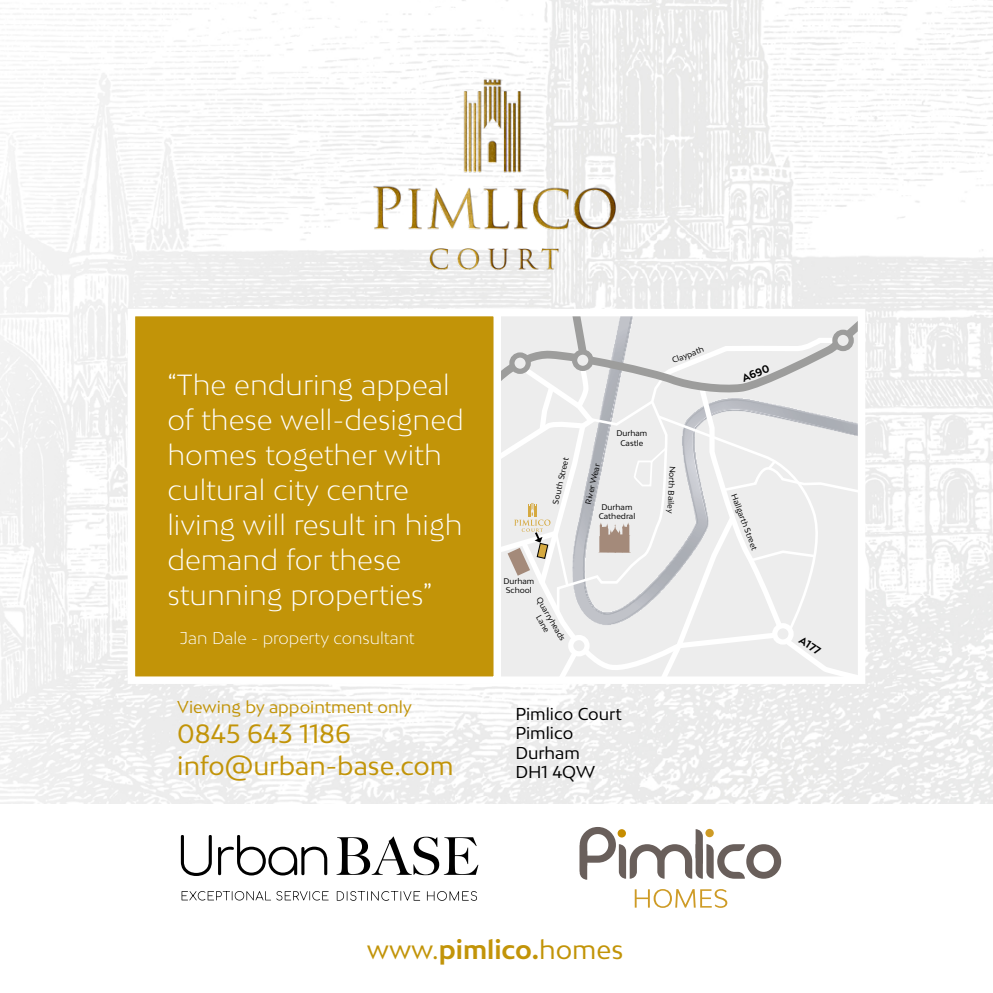
<style>
.page{position:relative;width:993px;height:993px;background:#fff}
.page>*{position:absolute;margin:0;border:0;box-sizing:border-box;transform-origin:0 0}
.t1{font:300 27.5px/35px "Bw Mitga";color:#fff}
.t2{font:25.38px "Bw Mitga";color:#c29408}
.t3{font:25px/32.4px "Bw Mitga";color:#c29408}
.t4{font:16.25px/19.5px "Bw Mitga";color:#000}
.t5{font:16.25px "Bw Mitga";color:#c29408}
.t6{font:300 16.12px "Bw Mitga";color:#fff}
.t7{font:700 10.38px "Bw Mitga";color:#000}
.t8{font:7.75px/9.4px "Bw Mitga";color:#000;text-align:center}
.s1{font-weight:700}
</style>
<div class="page">
<img style="left:0;top:0;width:992px;height:803px">
<svg style="left:501px;top:318px;width:355px;height:356px"></svg>
<div style="left:492px;top:309px;width:373px;height:374px;border:8px solid #fff"></div>
<div style="left:128px;top:309px;width:373px;height:374px;background:#c29408;border:8px solid #fff"></div>
<svg style="left:181px;top:835px;width:31px;height:40px"></svg>
<svg style="left:218px;top:835px;width:109px;height:40px"></svg>
<svg style="left:337px;top:836px;width:141px;height:38px"></svg>
<svg style="left:336px;top:891px;width:141px;height:9px"></svg>
<svg style="left:181px;top:891px;width:147px;height:9px"></svg>
<svg style="left:634px;top:889px;width:93px;height:18px"></svg>
<svg style="left:579px;top:827px;width:201px;height:52px"></svg>
<img style="left:327px;top:66px;width:334px;height:219px">
<p class="t1" style="left:167px;top:366px;width:298px">“The enduring appeal of these well-designed homes together with cultural city centre living will result in high demand for these stunning properties”</p>
<p class="t6" style="left:180px;top:627px;width:236px">Jan Dale - property consultant</p>
<p class="t5" style="left:177px;top:695px;width:236px">Viewing by appointment only</p>
<p class="t3" style="left:177px;top:716px;width:278px">0845 643 1186 info@urban-base.com</p>
<p class="t8" style="left:670px;top:356px;width:35px;rotate:-21deg">Claypath</p>
<p class="t8" style="left:616px;top:428px;width:32px">Durham<br>Castle</p>
<p class="t8" style="left:550px;top:503px;width:49px;rotate:-77deg">South Street</p>
<p class="t8" style="left:583px;top:503px;width:43px;rotate:-77deg">River Wear</p>
<p class="t8" style="left:598px;top:501px;width:38px">Durham<br>Cathedral</p>
<p class="t8" style="left:677px;top:466px;width:49px;rotate:93deg">North Bailey</p>
<p class="t8" style="left:503px;top:575px;width:32px">Durham<br>School</p>
<p class="t8" style="left:542px;top:595px;width:51px;rotate:60deg">Quarryheads<br>Lane</p>
<p class="t4" style="left:515px;top:703px;width:108px">Pimlico Court<br>Pimlico<br>Durham<br>DH1 4QW</p>
<p class="t7" style="left:739px;top:371px;width:30px;rotate:-21deg">A690</p>
<p class="t8" style="left:738px;top:492px;width:61px;rotate:69deg">Hallgarth Street</p>
<p class="t7" style="left:803px;top:633px;width:24px;rotate:33deg">A177</p>
<p class="t2" style="left:366px;top:932px;width:258px">www.<span class="s1">pimlico.</span>homes</p>
</div>
